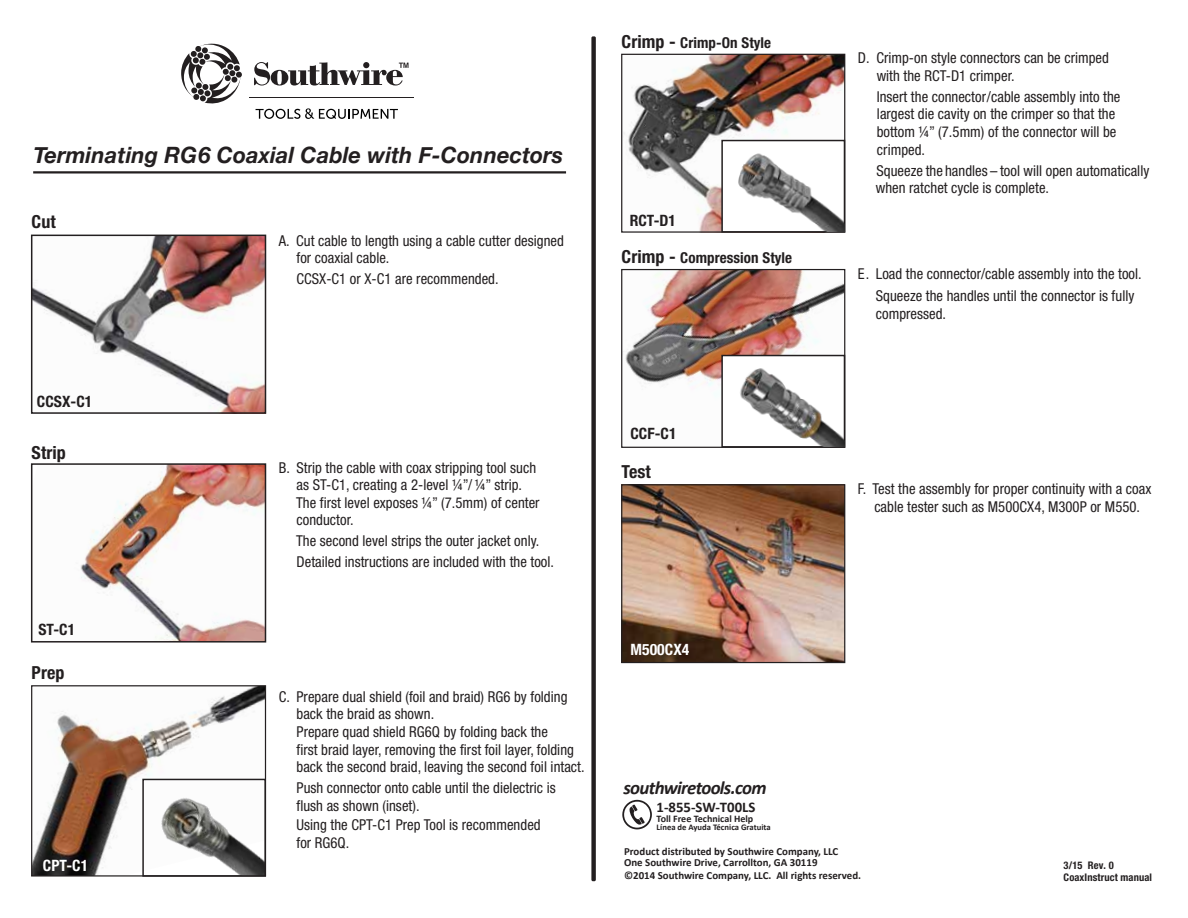
<style>
.page{position:relative;width:1188px;height:918px;background:#fff}
.page>*{position:absolute;margin:0;border:0;box-sizing:border-box;transform-origin:0 0}
.t1{font:italic 700 22.5px "Helvetica Neue";letter-spacing:.005em;color:#231f20}
.t2{font:italic 700 18.9px "Calibri";letter-spacing:-.035em;color:#231f20}
.t3{font:700 condensed 18px "Helvetica Neue";letter-spacing:.005em;color:#231f20}
.t4{font:700 condensed 15.6px "Helvetica Neue";letter-spacing:.005em;color:#231f20}
.t5{font:700 condensed 15.6px "Helvetica Neue";letter-spacing:.005em;color:#fff}
.t6{font:condensed 15px/17.5px "Helvetica Neue";letter-spacing:.005em;color:#231f20}
.t7{font:700 condensed 15px "Helvetica Neue";letter-spacing:.005em;color:#231f20}
.t8{font:700 14.85px "Calibri";color:#231f20}
.t9{font:700 10.95px/10.9px "Calibri";color:#231f20}
.t10{font:700 condensed 10.5px/12.6px "Helvetica Neue";letter-spacing:.01em;color:#231f20}
.t11{font:700 10.05px "Calibri";color:#231f20}
.t12{font:700 8.7px "Calibri";color:#231f20}
.s1{font-size:18px}
</style>
<div class="page">
<div style="left:591px;top:36px;width:5px;height:845px;background:#231f20;border-radius:2px"></div>
<img style="left:34px;top:238px;width:229px;height:173px">
<div style="left:31px;top:235px;width:235px;height:179px;border:2px solid #231f20"></div>
<img style="left:80px;top:466px;width:183px;height:174px">
<div style="left:31px;top:463px;width:235px;height:180px;border:2px solid #231f20"></div>
<img style="left:33px;top:687px;width:231px;height:188px">
<div style="left:31px;top:685px;width:235px;height:192px;border:1px solid #231f20"></div>
<hr style="left:33px;top:171px;width:533px;height:3px;background:#231f20">
<svg style="left:622px;top:800px;width:30px;height:29px"></svg>
<svg style="left:181px;top:43px;width:61px;height:61px"></svg>
<svg style="left:254px;top:62px;width:155px;height:24px"></svg>
<hr style="left:249px;top:97px;width:165px;height:1px;background:#231f20">
<svg style="left:256px;top:108px;width:142px;height:11px"></svg>
<img style="left:145px;top:782px;width:118px;height:92px">
<div style="left:142px;top:779px;width:124px;height:98px;border:2px solid #231f20"></div>
<img style="left:623px;top:56px;width:220px;height:175px">
<div style="left:621px;top:54px;width:224px;height:179px;border:1px solid #231f20"></div>
<img style="left:623px;top:271px;width:220px;height:115px">
<div style="left:621px;top:269px;width:224px;height:179px;border:1px solid #231f20"></div>
<img style="left:623px;top:486px;width:220px;height:175px">
<div style="left:621px;top:484px;width:224px;height:179px;border:1px solid #231f20"></div>
<svg style="left:721px;top:140px;width:124px;height:93px"></svg>
<img style="left:722px;top:141px;width:122px;height:90px">
<svg style="left:721px;top:355px;width:124px;height:93px"></svg>
<img style="left:722px;top:356px;width:122px;height:91px">
<p class="t1" style="left:33px;top:137px;width:531px">Terminating RG6 Coaxial Cable with F-Connectors</p>
<p class="t3" style="left:32px;top:211px;width:26px">Cut</p>
<p class="t4" style="left:37px;top:392px;width:57px">CCSX-C1</p>
<p class="t3" style="left:32px;top:442px;width:36px">Strip</p>
<p class="t4" style="left:38px;top:620px;width:38px">ST-C1</p>
<p class="t3" style="left:32px;top:662px;width:34px">Prep</p>
<p class="t5" style="left:43px;top:856px;width:47px">CPT-C1</p>
<p class="t6" style="left:297px;top:232px;width:269px;text-indent:-18px">A. Cut cable to length using a cable cutter designed for coaxial cable.</p>
<p class="t6" style="left:297px;top:270px;width:204px">CCSX-C1 or X-C1 are recommended.</p>
<p class="t6" style="left:296px;top:458px;width:245px;text-indent:-17px">B. Strip the cable with coax stripping tool such as ST-C1, creating a 2-level ¼”/ ¼” strip.<br>The first level exposes ¼” (7.5mm) of center conductor.</p>
<p class="t6" style="left:296px;top:531px;width:260px;line-height:21px">The second level strips the outer jacket only.<br>Detailed instructions are included with the tool.</p>
<p class="t6" style="left:297px;top:688px;width:290px;text-indent:-18px">C. Prepare dual shield (foil and braid) RG6 by folding back the braid as shown.<br>Prepare quad shield RG6Q by folding back the<br>first braid layer, removing the first foil layer, folding back the second braid, leaving the second foil intact.</p>
<p class="t6" style="left:297px;top:779px;width:261px">Push connector onto cable until the dielectric is flush as shown (inset).</p>
<p class="t6" style="left:297px;top:816px;width:246px">Using the CPT-C1 Prep Tool is recommended for RG6Q.</p>
<p class="t7" style="left:622px;top:33px;width:151px"><span class="s1">Crimp -</span> Crimp-On Style</p>
<p class="t4" style="left:630px;top:211px;width:48px">RCT-D1</p>
<p class="t7" style="left:622px;top:249px;width:172px"><span class="s1">Crimp -</span> Compression Style</p>
<p class="t4" style="left:630px;top:425px;width:48px">CCF-C1</p>
<p class="t3" style="left:622px;top:461px;width:31px">Test</p>
<p class="t5" style="left:630px;top:640px;width:60px">M500CX4</p>
<p class="t2" style="left:624px;top:775px;width:144px">southwiretools.com</p>
<p class="t8" style="left:657px;top:797px;width:100px">1-855-SW-T00LS</p>
<p class="t11" style="left:657px;top:812px;width:98px">Toll Free Technical Help</p>
<p class="t12" style="left:657px;top:821px;width:116px">Línea de Ayuda Técnica Gratuita</p>
<p class="t6" style="left:877px;top:49px;width:234px;text-indent:-19px">D. Crimp-on style connectors can be crimped with the RCT-D1 crimper.</p>
<p class="t6" style="left:877px;top:88px;width:245px">Insert the connector/cable assembly into the largest die cavity on the crimper so that the bottom ¼” (7.5mm) of the connector will be crimped.</p>
<p class="t6" style="left:876px;top:161px;width:275px">Squeeze the handles – tool will open automatically when ratchet cycle is complete.</p>
<p class="t6" style="left:876px;top:262px;width:267px;line-height:22.5px;text-indent:-18px">E. Load the connector/cable assembly into the tool.<br>Squeeze the handles until the connector is fully</p>
<p class="t6" style="left:876px;top:305px;width:72px">compressed.</p>
<p class="t6" style="left:858px;top:480px;width:295px;text-align:center">F. Test the assembly for proper continuity with a coax cable tester such as M500CX4, M300P or M550.</p>
<p class="t9" style="left:624px;top:846px;width:216px">Product distributed by Southwire Company, LLC<br>One Southwire Drive, Carrollton, GA 30119</p>
<p class="t9" style="left:624px;top:870px;width:239px">©2014 Southwire Company, LLC. All rights reserved.</p>
<p class="t10" style="left:1064px;top:858px;width:90px">3/15 Rev. 0<br>CoaxInstruct manual</p>
</div>
